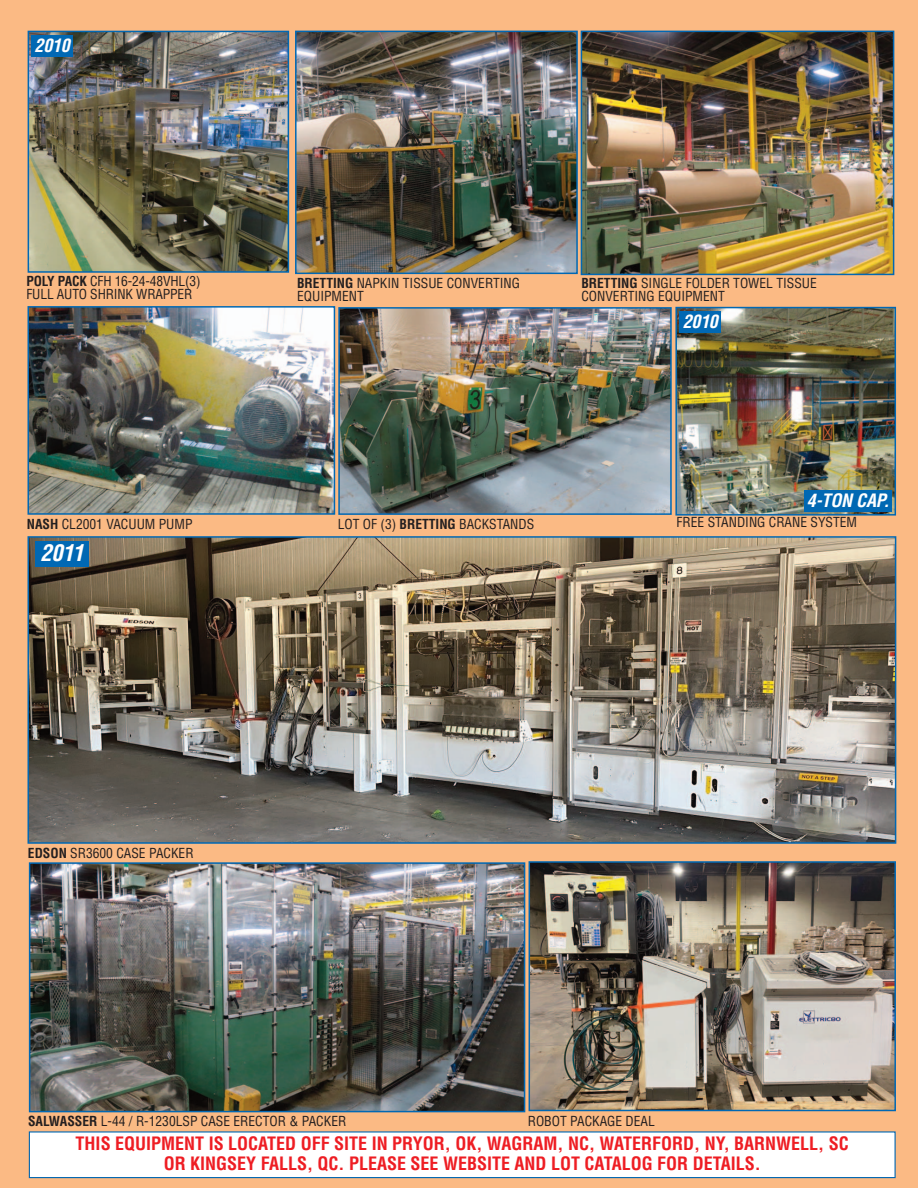
<style>
.page{position:relative;width:918px;height:1188px;background:#fbba84}
.page>*{position:absolute;margin:0;border:0;box-sizing:border-box;transform-origin:0 0}
.t1{font:italic 700 condensed 22.5px "Helvetica";color:#fff}
.t2{font:700 condensed 18px/20.1px "Helvetica";color:#ee1d23;text-align:center}
.t3{font:italic 700 condensed 18px "Helvetica";color:#fff}
.t4{font:condensed 13.5px/13.2px "Helvetica";color:#231f20}
.s1{font-weight:700}
</style>
<div class="page">
<img style="left:31px;top:309px;width:301px;height:203px">
<div style="left:28px;top:306px;width:307px;height:209px;border:2px solid #0168b3"></div>
<img style="left:31px;top:539px;width:862px;height:302px">
<div style="left:28px;top:536px;width:868px;height:308px;border:2px solid #0168b3"></div>
<img style="left:32px;top:865px;width:490px;height:244px">
<div style="left:29px;top:862px;width:496px;height:250px;border:2px solid #0168b3"></div>
<img style="left:532px;top:864px;width:361px;height:244px">
<div style="left:529px;top:861px;width:367px;height:250px;border:2px solid #0168b3"></div>
<img style="left:341px;top:310px;width:328px;height:202px">
<div style="left:338px;top:307px;width:334px;height:208px;border:2px solid #0168b3"></div>
<div style="left:35px;top:541px;width:54px;height:26px;background:#0168b3"></div>
<img style="left:31px;top:34px;width:255px;height:236px">
<div style="left:28px;top:31px;width:261px;height:242px;border:2px solid #0168b3"></div>
<img style="left:678px;top:310px;width:215px;height:203px">
<div style="left:675px;top:307px;width:221px;height:209px;border:2px solid #0168b3"></div>
<img style="left:298px;top:34px;width:277px;height:237px">
<div style="left:295px;top:31px;width:283px;height:243px;border:2px solid #0168b3"></div>
<img style="left:584px;top:34px;width:307px;height:238px">
<div style="left:581px;top:31px;width:313px;height:244px;border:2px solid #0168b3"></div>
<div style="left:31px;top:35px;width:42px;height:22px;background:#0168b3"></div>
<div style="left:680px;top:311px;width:41px;height:22px;background:#0168b3"></div>
<div style="left:804px;top:491px;width:88px;height:21px;background:#0168b3"></div>
<div style="left:30px;top:1133px;width:865px;height:44px;background:#fff"></div>
<div style="left:29px;top:1131px;width:867px;height:47px;border:1px solid #0168b3"></div>
<h2 class="t3" style="left:35px;top:39px;width:40px">2010</h2>
<p class="t4" style="left:26px;top:276px;width:176px"><span class="s1">POLY PACK</span> CFH 16-24-48VHL(3)<br>FULL AUTO SHRINK WRAPPER</p>
<p class="t4" style="left:297px;top:277px;width:224px"><span class="s1">BRETTING</span> NAPKIN TISSUE CONVERTING<br>EQUIPMENT</p>
<p class="t4" style="left:581px;top:278px;width:237px"><span class="s1">BRETTING</span> SINGLE FOLDER TOWEL TISSUE<br>CONVERTING EQUIPMENT</p>
<p class="t4" style="left:27px;top:518px;width:167px"><span class="s1">NASH</span> CL2001 VACUUM PUMP</p>
<h1 class="t1" style="left:40px;top:544px;width:49px">2011</h1>
<p class="t4" style="left:338px;top:518px;width:198px">LOT OF (3) <span class="s1">BRETTING</span> BACKSTANDS</p>
<h2 class="t3" style="left:683px;top:314px;width:40px">2010</h2>
<h2 class="t3" style="left:807px;top:494px;width:88px">4-TON CAP.</h2>
<p class="t4" style="left:677px;top:517px;width:182px">FREE STANDING CRANE SYSTEM</p>
<p class="t4" style="left:28px;top:848px;width:167px"><span class="s1">EDSON</span> SR3600 CASE PACKER</p>
<p class="t4" style="left:28px;top:1116px;width:320px"><span class="s1">SALWASSER</span> L-44 / R-1230LSP CASE ERECTOR &amp; PACKER</p>
<p class="t4" style="left:528px;top:1116px;width:129px">ROBOT PACKAGE DEAL</p>
<h2 class="t2" style="left:76px;top:1135px;width:775px">THIS EQUIPMENT IS LOCATED OFF SITE IN PRYOR, OK, WAGRAM, NC, WATERFORD, NY, BARNWELL, SC<br>OR KINGSEY FALLS, QC. PLEASE SEE WEBSITE AND LOT CATALOG FOR DETAILS.</h2>
</div>
